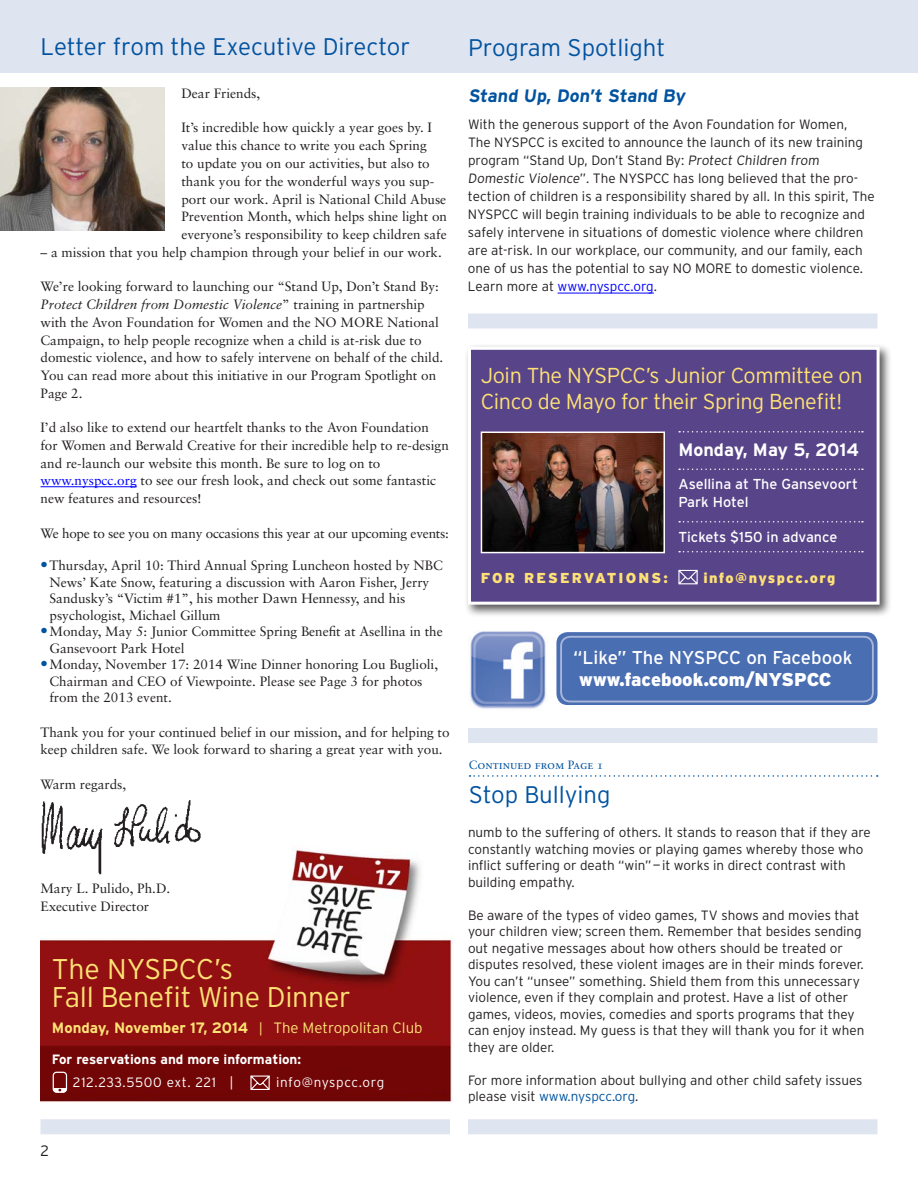
<style>
.page{position:relative;width:918px;height:1188px;background:#fff}
.page>*{position:absolute;margin:0;border:0;box-sizing:border-box;transform-origin:0 0}
.Body_Sans_Serif{font:300 28.5px "Interstate";letter-spacing:-.01em;color:#ffe275}
.Headline_Sans_Serif{font:300 24px "Interstate";color:#0153a0}
.Body_Sans_Serif-2{font:300 21.6px/26px "Interstate";letter-spacing:-.02em;color:#ffe275}
.t1{font:18.6px "Interstate";color:#fff}
.t2{font:900 18.6px "Interstate";color:#fff}
.Subhead_Sans_Serif{font:700 18px "Interstate";color:#0153a0}
.Body_Sans_Serif-3{font:700 18px "Interstate";color:#fff}
.Body_Sans_Serif-4{font:700 15px "Interstate";color:#ffe275}
.t3{font:300 15px "Interstate";color:#231f20}
.Body_Sans_Serif-5{font:14.4px/18px "Interstate";color:#fff}
.Body_Sans_Serif-6{font:900 14.4px "Interstate";letter-spacing:.15em;color:#ffe275}
.Body_Sans_Serif-7{font:900 14.4px "Interstate";letter-spacing:.1em;color:#ffe275}
.Body_Copy_Serif{font:13.5px/17.9px "Sabon";color:#231f20}
.Body_Sans_Serif-8{font:300 13.5px/16.5px "Interstate";color:#231f20}
.Body_Sans_Serif-9{font:300 13.5px "Interstate";letter-spacing:.035em;color:#fff}
.Body_Sans_Serif-10{font:700 13.5px "Interstate";color:#fff}
.Body_Sans_Serif-11{font:12px "Sabon Roman SC";color:#0153a0}
.s1{font-style:italic}
.s2{color:#00f}
.s3{font-family:"Interstate";font-weight:700;font-size:15px;color:#0153a0}
.s4{font-weight:300;font-size:13.5px}
.s5{font-weight:300}
.s6{color:#0153a0}
</style>
<div class="page">
<img style="left:40px;top:849px;width:413px;height:253px">
<img style="left:40px;top:800px;width:166px;height:81px">
<div style="left:0;top:0;width:918px;height:72px;background:#dfe4f1"></div>
<div style="left:40px;top:1119px;width:410px;height:15px;background:#dfe4f1"></div>
<div style="left:468px;top:728px;width:410px;height:15px;background:#dfe4f1"></div>
<div style="left:468px;top:314px;width:410px;height:15px;background:#dfe4f1"></div>
<div style="left:468px;top:1119px;width:410px;height:15px;background:#dfe4f1"></div>
<img style="left:0;top:88px;width:165px;height:143px">
<hr style="left:40px;top:486px;width:97px;height:1px;background:#00f">
<img style="left:470px;top:631px;width:76px;height:78px">
<div style="left:556px;top:632px;width:322px;height:73px;background:#4a6eb2;border-radius:11px"></div>
<div style="left:560px;top:636px;width:314px;height:66px;border:2px solid #abb7da;border-radius:9px"></div>
<svg style="left:470px;top:775px;width:408px;height:2px"></svg>
<svg style="left:250px;top:1076px;width:20px;height:14px"></svg>
<div style="left:53px;top:1072px;width:14px;height:21px;border:1px solid #fff;border-radius:3px"></div>
<svg style="left:53px;top:1088px;width:13px;height:5px"></svg>
<div style="left:464px;top:343px;width:428px;height:274px;background:#231f20;opacity:.75"></div>
<div style="left:468px;top:347px;width:412px;height:258px;background:#584489;border:3px solid #fff"></div>
<img style="left:484px;top:435px;width:178px;height:115px">
<div style="left:481px;top:432px;width:184px;height:121px;border:2px solid #fff"></div>
<svg style="left:679px;top:431px;width:184px;height:1px"></svg>
<svg style="left:679px;top:469px;width:184px;height:1px"></svg>
<svg style="left:679px;top:521px;width:184px;height:1px"></svg>
<svg style="left:679px;top:551px;width:184px;height:1px"></svg>
<svg style="left:678px;top:570px;width:20px;height:14px"></svg>
<hr style="left:558px;top:293px;width:96px;height:1px;background:#00f">
<p class="Headline_Sans_Serif" style="left:40px;top:33px;width:371px">Letter from the Executive Director</p>
<p class="Body_Copy_Serif" style="left:181px;top:84px;width:80px">Dear Friends,</p>
<p class="Body_Copy_Serif" style="left:181px;top:119px;width:267px">It’s incredible how quickly a year goes by. I value this chance to write you each Spring<br>to update you on our activities, but also to thank you for the wonderful ways you sup&shy;port our work. April is National Child Abuse Prevention Month, which helps shine light on everyone’s responsibility to keep children safe</p>
<p class="Body_Copy_Serif" style="left:41px;top:243px;width:403px">– a mission that you help champion through your belief in our work.</p>
<p class="Body_Copy_Serif" style="left:41px;top:277px;width:404px">We’re looking forward to launching our “Stand Up, Don’t Stand By:<br><span class="s1">Protect Children from Domestic Violence</span>” training in partnership with the Avon Foundation for Women and the NO MORE National Campaign, to help people recognize when a child is at-risk due to domestic violence, and how to safely intervene on behalf of the child.<br>You can read more about this initiative in our Program Spotlight on Page 2.</p>
<p class="Body_Copy_Serif" style="left:41px;top:418px;width:410px">I’d also like to extend our heartfelt thanks to the Avon Foundation for Women and Berwald Creative for their incredible help to re-design and re-launch our website this month. Be sure to log on to <span class="s2">www.nyspcc.org</span> to see our fresh look, and check out some fantastic new features and resources!</p>
<p class="Body_Copy_Serif" style="left:41px;top:524px;width:410px">We hope to see you on many occasions this year at our upcoming events:</p>
<p class="Body_Copy_Serif" style="left:50px;top:557px;width:395px;line-height:16.5px;text-indent:-9px"><span class="s3">•</span>Thursday, April 10: Third Annual Spring Luncheon hosted by NBC News’ Kate Snow, featuring a discussion with Aaron Fisher, Jerry Sandusky’s “Victim #1”, his mother Dawn Hennessy, and his psychologist, Michael Gillum</p>
<p class="Body_Copy_Serif" style="left:50px;top:623px;width:395px;line-height:16.5px;text-indent:-9px"><span class="s3">•</span>Monday, May 5: Junior Committee Spring Benefit at Asellina in the<br>Gansevoort Park Hotel</p>
<p class="Body_Copy_Serif" style="left:50px;top:656px;width:390px;line-height:16.5px;text-indent:-9px"><span class="s3">•</span>Monday, November 17: 2014 Wine Dinner honoring Lou Buglioli,<br>Chairman and CEO of Viewpointe. Please see Page 3 for photos from the 2013 event.</p>
<p class="Body_Copy_Serif" style="left:40px;top:723px;width:411px">Thank you for your continued belief in our mission, and for helping to keep children safe. We look forward to sharing a great year with you.</p>
<p class="Body_Copy_Serif" style="left:40px;top:775px;width:87px">Warm regards,</p>
<p class="Body_Copy_Serif" style="left:40px;top:879px;width:131px">Mary L. Pulido, Ph.D.</p>
<p class="Body_Copy_Serif" style="left:40px;top:897px;width:110px">Executive Director</p>
<p class="Body_Sans_Serif" style="left:52px;top:953px;width:183px">The NYSPCC’s</p>
<p class="Body_Sans_Serif" style="left:52px;top:981px;width:300px">Fall Benefit Wine Dinner</p>
<p class="Body_Sans_Serif-4" style="left:52px;top:1019px;width:372px">Monday, November 17, 2014 <span class="s4">|</span> <span class="s5">The Metropolitan Club</span></p>
<p class="Body_Sans_Serif-10" style="left:52px;top:1052px;width:251px">For reservations and more information:</p>
<p class="Body_Sans_Serif-9" style="left:73px;top:1075px;width:162px">212.233.5500 ext. 221 |</p>
<p class="Body_Sans_Serif-9" style="left:276px;top:1075px;width:110px">info@nyspcc.org</p>
<p class="t3" style="left:40px;top:1143px;width:10px">2</p>
<p class="Headline_Sans_Serif" style="left:468px;top:34px;width:199px">Program Spotlight</p>
<p class="Subhead_Sans_Serif" style="left:468px;top:86px;width:221px">Stand Up, Don’t Stand By</p>
<p class="Body_Sans_Serif-8" style="left:468px;top:115px;width:408px;line-height:18px">With the generous support of the Avon Foundation for Women,<br>The NYSPCC is excited to announce the launch of its new training program “Stand Up, Don’t Stand By: Protect Children from Domestic Violence”. The NYSPCC has long believed that the pro&shy;tection of children is a responsibility shared by all. In this spirit, The NYSPCC will begin training individuals to be able to recognize and safely intervene in situations of domestic violence where children are at-risk. In our workplace, our community, and our family, each one of us has the potential to say NO MORE to domestic violence.<br>Learn more at <span class="s2">www.nyspcc.org</span>.</p>
<p class="Body_Sans_Serif-2" style="left:481px;top:362px;width:383px">Join The NYSPCC’s Junior Committee on<br>Cinco de Mayo for their Spring Benefit!</p>
<p class="Body_Sans_Serif-3" style="left:678px;top:440px;width:182px">Monday, May 5, 2014</p>
<p class="Body_Sans_Serif-5" style="left:678px;top:475px;width:181px">Asellina at The Gansevoort<br>Park Hotel</p>
<p class="Body_Sans_Serif-5" style="left:678px;top:528px;width:161px">Tickets $150 in advance</p>
<p class="Body_Sans_Serif-6" style="left:481px;top:570px;width:189px">FOR RESERVATIONS:</p>
<p class="Body_Sans_Serif-7" style="left:703px;top:570px;width:133px">info@nyspcc.org</p>
<p class="t1" style="left:573px;top:647px;width:281px">“Like” The NYSPCC on Facebook</p>
<p class="t2" style="left:579px;top:669px;width:254px">www.facebook.com/NYSPCC</p>
<p class="Body_Sans_Serif-11" style="left:469px;top:758px;width:136px">Continued from Page 1</p>
<p class="Headline_Sans_Serif" style="left:469px;top:781px;width:143px">Stop Bullying</p>
<p class="Body_Sans_Serif-8" style="left:468px;top:824px;width:404px">numb to the suffering of others. It stands to reason that if they are constantly watching movies or playing games whereby those who inflict suffering or death “win”—it works in direct contrast with building empathy.</p>
<p class="Body_Sans_Serif-8" style="left:468px;top:907px;width:398px">Be aware of the types of video games, TV shows and movies that your children view; screen them. Remember that besides sending out negative messages about how others should be treated or disputes resolved, these violent images are in their minds forever.<br>You can’t “unsee” something. Shield them from this unnecessary violence, even if they complain and protest. Have a list of other games, videos, movies, comedies and sports programs that they can enjoy instead. My guess is that they will thank you for it when they are older.</p>
<p class="Body_Sans_Serif-8" style="left:468px;top:1072px;width:396px">For more information about bullying and other child safety issues please visit <span class="s6">www.nyspcc.org</span>.</p>
</div>
